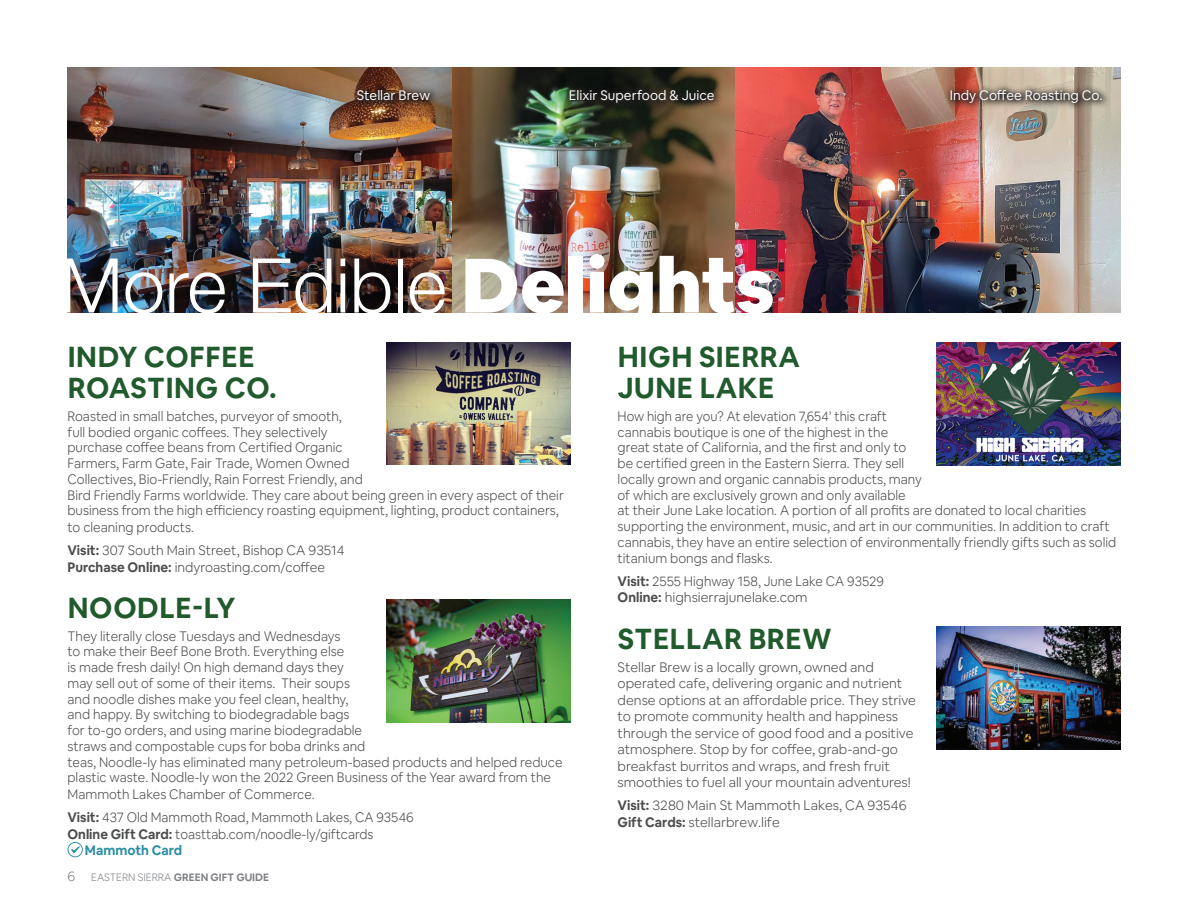
<style>
.page{position:relative;width:1188px;height:918px;background:#fff}
.page>*{position:absolute;margin:0;border:0;box-sizing:border-box;transform-origin:0 0}
.t1{font:300 75.6px "Helvetica Neue";color:#fff}
.t2{font:700 28.5px/31.5px "Airbnb Cereal App";letter-spacing:.02em;color:#205a2d}
.t3{font:300 13.5px/15.9px "Airbnb Cereal App";color:#4b4c4d}
.t4{font:300 13.5px/15.8px "Airbnb Cereal App";color:#4b4c4d;scale:.95 1}
.t5{font:13.5px "Airbnb Cereal App";color:#fff}
.t6{font:700 13.5px "Airbnb Cereal App";color:#2d8da3}
.t7{font:300 13.5px "Airbnb Cereal App";color:#808285}
.t8{font:700 10.5px "Airbnb Cereal App";color:#808285}
.s1{font-family:"Airbnb Cereal App";font-weight:900}
.s2{font-weight:700}
.s3{font-weight:300}
</style>
<div class="page">
<img style="left:386px;top:599px;width:184px;height:123px">
<img style="left:386px;top:342px;width:184px;height:123px">
<img style="left:936px;top:343px;width:184px;height:122px">
<img style="left:936px;top:627px;width:184px;height:122px">
<img style="left:68px;top:68px;width:1052px;height:244px">
<svg style="left:68px;top:842px;width:15px;height:15px"></svg>
<svg style="left:351px;top:83px;width:88px;height:26px;background:#5f4232"></svg>
<svg style="left:563px;top:83px;width:160px;height:28px;background:#2c2b1f"></svg>
<svg style="left:944px;top:83px;width:167px;height:29px;background:#988071"></svg>
<p class="t5" style="left:357px;top:87px;width:75px">Stellar Brew</p>
<p class="t5" style="left:569px;top:87px;width:147px">Elixir Superfood &amp; Juice</p>
<p class="t5" style="left:950px;top:87px;width:154px">Indy Coffee Roasting Co.</p>
<h1 class="t1" style="left:60px;top:239px;width:716px">More Edible <span class="s1">Delights</span></h1>
<h2 class="t2" style="left:68px;top:341px;width:210px">INDY COFFEE<br>ROASTING CO.</h2>
<p class="t3" style="left:68px;top:408px;width:498px">Roasted in small batches, purveyor of smooth,<br>full bodied organic coffees. They selectively<br>purchase coffee beans from Certified Organic<br>Farmers, Farm Gate, Fair Trade, Women Owned<br>Collectives, Bio-Friendly, Rain Forrest Friendly, and<br>Bird Friendly Farms worldwide. They care about being green in every aspect of their business from the high efficiency roasting equipment, lighting, product containers, to cleaning products.</p>
<p class="t3" style="left:68px;top:542px;width:279px;line-height:16.5px"><span class="s2">Visit:</span> 307 South Main Street, Bishop CA 93514<br><span class="s2">Purchase Online:</span> indyroasting.com/coffee</p>
<h2 class="t2" style="left:68px;top:592px;width:169px">NOODLE-LY</h2>
<p class="t3" style="left:68px;top:628px;width:497px">They literally close Tuesdays and Wednesdays<br>to make their Beef Bone Broth. Everything else<br>is made fresh daily! On high demand days they<br>may sell out of some of their items. Their soups<br>and noodle dishes make you feel clean, healthy,<br>and happy. By switching to biodegradable bags<br>for to-go orders, and using marine biodegradable<br>straws and compostable cups for boba drinks and<br>teas, Noodle-ly has eliminated many petroleum-based products and helped reduce plastic waste. Noodle-ly won the 2022 Green Business of the Year award from the Mammoth Lakes Chamber of Commerce.</p>
<p class="t3" style="left:68px;top:809px;width:348px"><span class="s2">Visit:</span> 437 Old Mammoth Road, Mammoth Lakes, CA 93546</p>
<p class="t3" style="left:68px;top:826px;width:308px"><span class="s2">Online Gift Card:</span> toasttab.com/noodle-ly/giftcards</p>
<p class="t6" style="left:85px;top:842px;width:99px">Mammoth Card</p>
<p class="t7" style="left:68px;top:869px;width:9px">6</p>
<p class="t8" style="left:91px;top:871px;width:179px"><span class="s3">EASTERN SIERRA</span> GREEN GIFT GUIDE</p>
<h2 class="t2" style="left:618px;top:341px;width:184px">HIGH SIERRA<br>JUNE LAKE</h2>
<p class="t4" style="left:618px;top:408px;width:527px">How high are you? At elevation 7,654’ this craft<br>cannabis boutique is one of the highest in the<br>great state of California, and the first and only to<br>be certified green in the Eastern Sierra. They sell<br>locally grown and organic cannabis products, many<br>of which are exclusively grown and only available<br>at their June Lake location. A portion of all profits are donated to local charities supporting the environment, music, and art in our communities. In addition to craft cannabis, they have an entire selection of environmentally friendly gifts such as solid titanium bongs and flasks.</p>
<p class="t3" style="left:618px;top:573px;width:268px;line-height:16.5px"><span class="s2">Visit:</span> 2555 Highway 158, June Lake CA 93529<br><span class="s2">Online:</span> highsierrajunelake.com</p>
<h2 class="t2" style="left:618px;top:623px;width:216px">STELLAR BREW</h2>
<p class="t3" style="left:618px;top:659px;width:300px;line-height:16.5px">Stellar Brew is a locally grown, owned and operated cafe, delivering organic and nutrient dense options at an affordable price. They strive to promote community health and happiness through the service of good food and a positive atmosphere. Stop by for coffee, grab-and-go breakfast burritos and wraps, and fresh fruit smoothies to fuel all your mountain adventures!</p>
<p class="t3" style="left:618px;top:798px;width:291px;line-height:16.5px"><span class="s2">Visit:</span> 3280 Main St Mammoth Lakes, CA 93546<br><span class="s2">Gift Cards:</span> stellarbrew.life</p>
</div>
